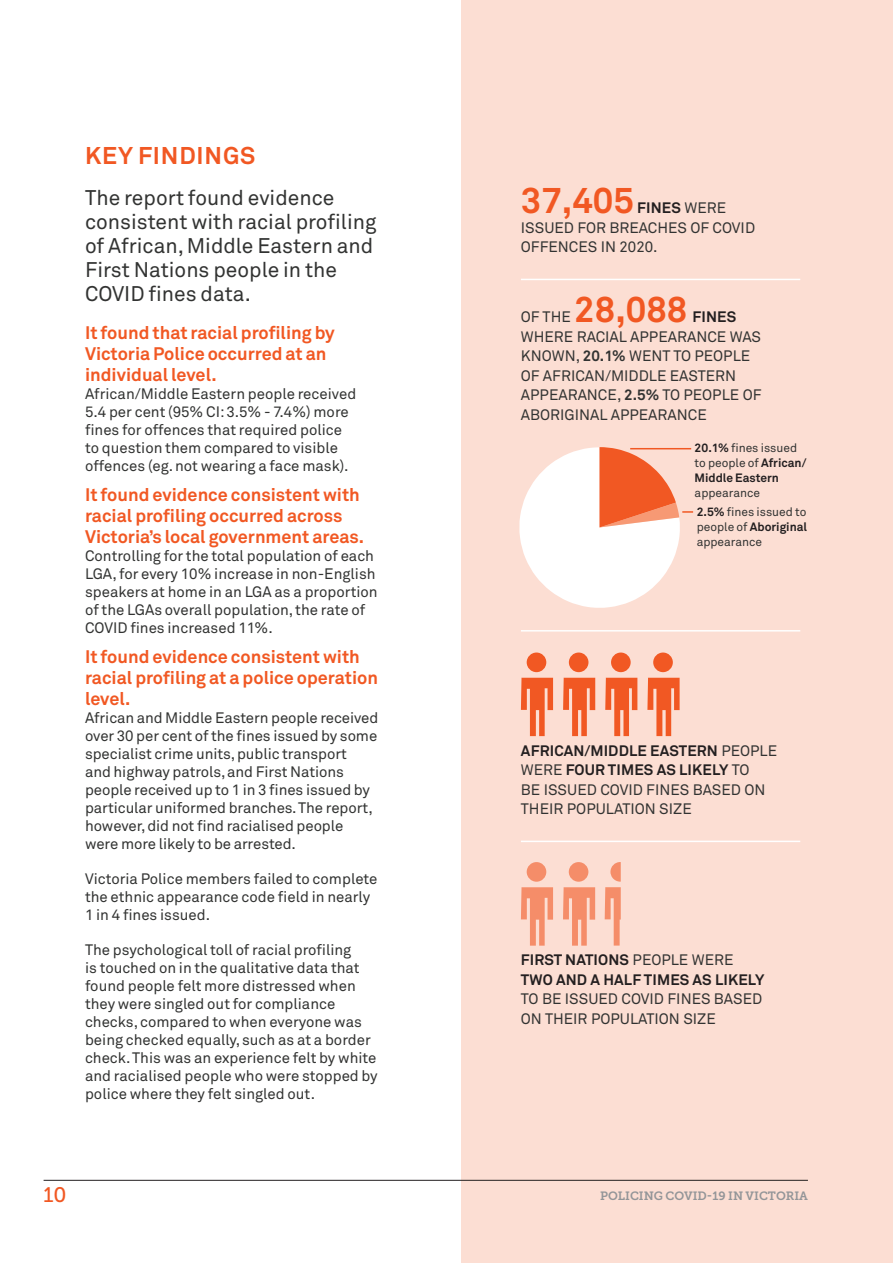
<style>
.page{position:relative;width:893px;height:1263px;background:#fff}
.page>*{position:absolute;margin:0;border:0;box-sizing:border-box;transform-origin:0 0}
.Snapshot_-_TEXT{font:700 36px "Akkurat Std";color:#f15823}
.t1{font:700 24px "Akkurat Std";letter-spacing:.035em;color:#f15823}
.Intro_para{font:21px/24px "Akkurat Pro";color:#323332}
.t2{font:21px "Museo Slab 500";color:#f15823}
.t3{font:700 18px/21px "Akkurat Std";color:#f15823}
.Snapshot_-_TEXT-2{font:15px/18px "Akkurat Pro";color:#323332}
.t4{font:12px/15px "Akkurat Pro";color:#323332}
.t5{font:12px "Museo Slab 700";color:#939598}
.s1{font-family:"Akkurat Std";font-weight:700;color:#231f20}
.s2{font-family:"Akkurat Std";font-weight:700}
</style>
<div class="page">
<div style="left:461px;top:0;width:432px;height:1263px;background:#fcded3"></div>
<hr style="left:44px;top:1180px;width:764px;height:1px;background:#231f20">
<hr style="left:521px;top:279px;width:279px;height:1px;background:#fff">
<hr style="left:521px;top:630px;width:279px;height:1px;background:#fff">
<div style="left:527px;top:652px;width:19px;height:20px;background:#f15823;border-radius:50%"></div>
<svg style="left:521px;top:678px;width:32px;height:58px"></svg>
<div style="left:569px;top:652px;width:19px;height:20px;background:#f15823;border-radius:50%"></div>
<svg style="left:563px;top:678px;width:32px;height:58px"></svg>
<div style="left:611px;top:652px;width:20px;height:20px;background:#f15823;border-radius:50%"></div>
<svg style="left:605px;top:678px;width:32px;height:58px"></svg>
<div style="left:653px;top:652px;width:20px;height:20px;background:#f15823;border-radius:50%"></div>
<svg style="left:647px;top:678px;width:33px;height:58px"></svg>
<hr style="left:521px;top:841px;width:279px;height:1px;background:#fff">
<div style="left:527px;top:862px;width:19px;height:20px;background:#f58d69;border-radius:50%"></div>
<svg style="left:521px;top:887px;width:32px;height:59px"></svg>
<div style="left:569px;top:862px;width:19px;height:20px;background:#f58d69;border-radius:50%"></div>
<svg style="left:563px;top:887px;width:32px;height:59px"></svg>
<svg style="left:605px;top:862px;width:16px;height:83px"></svg>
<svg style="left:519px;top:447px;width:174px;height:161px"></svg>
<h2 class="t1" style="left:85px;top:141px;width:172px">KEY FINDINGS</h2>
<p class="Intro_para" style="left:85px;top:187px;width:293px">The report found evidence consistent with racial profiling of African, Middle Eastern and<br>First Nations people in the<br>COVID fines data.</p>
<p class="t3" style="left:85px;top:322px;width:251px">It found that racial profiling by<br>Victoria Police occurred at an individual level.</p>
<p class="Snapshot_-_TEXT-2" style="left:85px;top:386px;width:273px">African/Middle Eastern people received 5.4 per cent (95% CI: 3.5% - 7.4%) more fines for offences that required police to question them compared to visible offences (eg. not wearing a face mask).</p>
<p class="t3" style="left:85px;top:484px;width:281px">It found evidence consistent with racial profiling occurred across<br>Victoria’s local government areas.</p>
<p class="Snapshot_-_TEXT-2" style="left:85px;top:547px;width:294px">Controlling for the total population of each LGA, for every 10% increase in non-English speakers at home in an LGA as a proportion of the LGAs overall population, the rate of COVID fines increased 11%.</p>
<p class="t3" style="left:85px;top:645px;width:295px">It found evidence consistent with racial profiling at a police operation level.</p>
<p class="Snapshot_-_TEXT-2" style="left:85px;top:709px;width:295px">African and Middle Eastern people received over 30 per cent of the fines issued by some specialist crime units, public transport<br>and highway patrols, and First Nations people received up to 1 in 3 fines issued by particular uniformed branches. The report, however, did not find racialised people were more likely to be arrested.</p>
<p class="Snapshot_-_TEXT-2" style="left:85px;top:870px;width:294px">Victoria Police members failed to complete the ethnic appearance code field in nearly<br>1 in 4 fines issued.</p>
<p class="Snapshot_-_TEXT-2" style="left:85px;top:941px;width:294px">The psychological toll of racial profiling<br>is touched on in the qualitative data that found people felt more distressed when they were singled out for compliance checks, compared to when everyone was being checked equally, such as at a border check. This was an experience felt by white and racialised people who were stopped by police where they felt singled out.</p>
<p class="Snapshot_-_TEXT" style="left:521px;top:178px;width:115px">37,405</p>
<p class="Snapshot_-_TEXT-2" style="left:521px;top:199px;width:236px;line-height:19.5px;text-indent:116px"><span class="s1">FINES</span> WERE<br>ISSUED FOR BREACHES OF COVID<br>OFFENCES IN 2020.</p>
<p class="Snapshot_-_TEXT" style="left:574px;top:288px;width:115px">28,088</p>
<p class="Snapshot_-_TEXT-2" style="left:521px;top:308px;width:242px;line-height:19.5px;text-indent:172px"><span class="s1">FINES<br></span>WHERE RACIAL APPEARANCE WAS<br>KNOWN, <span class="s2">20.1%</span> WENT TO PEOPLE<br>OF AFRICAN/MIDDLE EASTERN<br>APPEARANCE, <span class="s2">2.5%</span> TO PEOPLE OF<br>ABORIGINAL APPEARANCE</p>
<p class="Snapshot_-_TEXT-2" style="left:521px;top:309px;width:51px">OF THE</p>
<p class="t4" style="left:695px;top:441px;width:113px"><span class="s1">20.1%</span> fines issued to people of <span class="s1">African/<br>Middle Eastern </span>appearance</p>
<p class="t4" style="left:697px;top:505px;width:112px;text-align:justify"><span class="s1">2.5%</span> fines issued to people of <span class="s1">Aboriginal </span>appearance</p>
<p class="Snapshot_-_TEXT-2" style="left:521px;top:741px;width:258px;line-height:19.5px"><span class="s1">AFRICAN/MIDDLE EASTERN</span> PEOPLE<br>WERE <span class="s1">FOUR TIMES AS LIKELY</span> TO<br>BE ISSUED COVID FINES BASED ON<br>THEIR POPULATION SIZE</p>
<p class="Snapshot_-_TEXT-2" style="left:521px;top:950px;width:245px;line-height:19.5px"><span class="s1">FIRST NATIONS</span> PEOPLE WERE<br><span class="s1">TWO AND A HALF TIMES AS LIKELY<br></span>TO BE ISSUED COVID FINES BASED<br>ON THEIR POPULATION SIZE</p>
<h3 class="t2" style="left:44px;top:1183px;width:25px">10</h3>
<p class="t5" style="left:600px;top:1189px;width:209px">POLICING COVID-19 IN VICTORIA</p>
</div>
